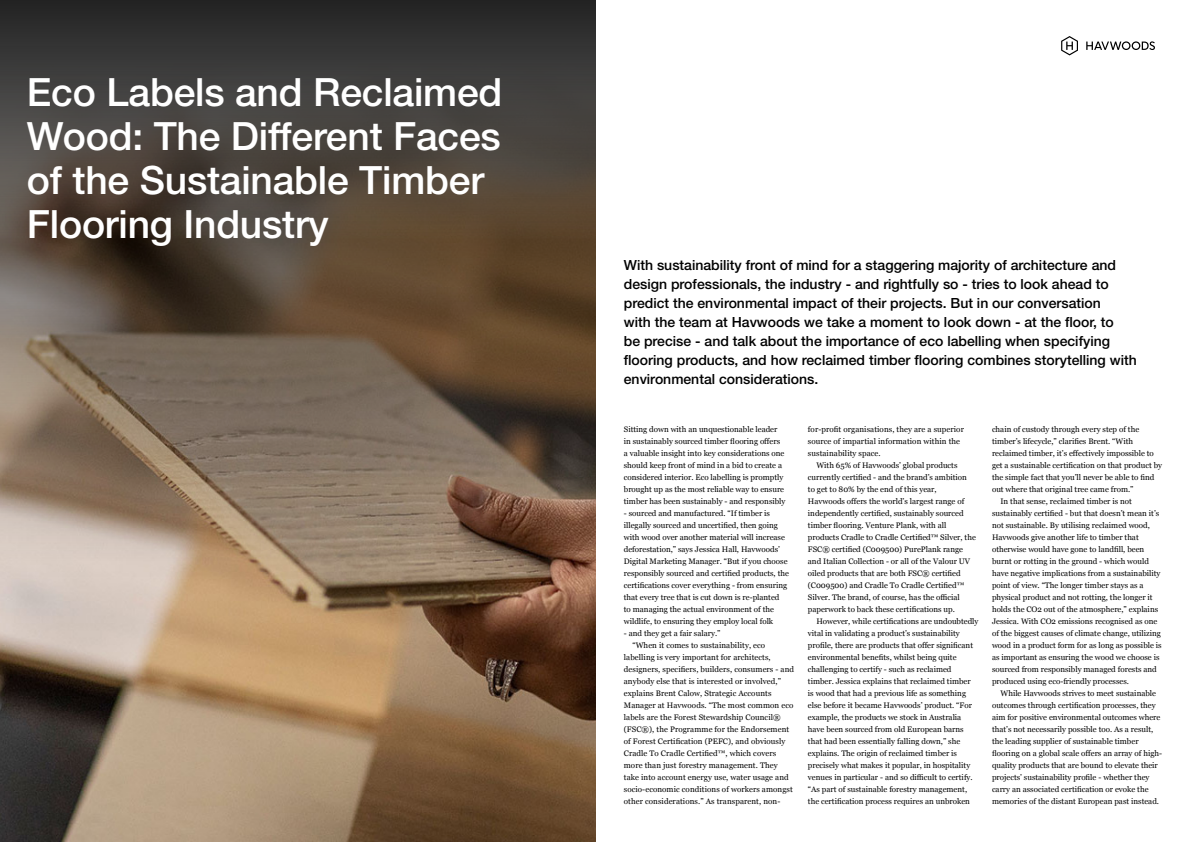
<style>
.page{position:relative;width:1191px;height:842px;background:#fff}
.page>*{position:absolute;margin:0;border:0;box-sizing:border-box;transform-origin:0 0}
.t1{font:500 39px/44px "Helvetica Neue LT Std";letter-spacing:-.005em;color:#fff}
.t2{font:500 14px/19px "Helvetica Neue LT Std";color:#000}
.t3{font:8px/12px "Georgia";color:#000}
</style>
<div class="page">
<img style="left:0;top:576px;width:595px;height:266px">
<svg style="left:0;top:0;width:595px;height:576px;background:#65584c"></svg>
<svg style="left:1061px;top:36px;width:17px;height:19px"></svg>
<svg style="left:1086px;top:41px;width:69px;height:9px"></svg>
<h1 class="t1" style="left:27px;top:70px;width:477px">Eco Labels and Reclaimed<br>Wood: The Different Faces of the Sustainable Timber<br>Flooring Industry</h1>
<p class="t2" style="left:624px;top:255px;width:514px">With sustainability front of mind for a staggering majority of architecture and design professionals, the industry - and rightfully so - tries to look ahead to predict the environmental impact of their projects. But in our conversation<br>with the team at Havwoods we take a moment to look down - at the floor, to<br>be precise - and talk about the importance of eco labelling when specifying flooring products, and how reclaimed timber flooring combines storytelling with environmental considerations.</p>
<p class="t3" style="left:624px;top:423px;width:163px">Sitting down with an unquestionable leader in sustainably sourced timber flooring offers a valuable insight into key considerations one should keep front of mind in a bid to create a considered interior. Eco labelling is promptly brought up as the most reliable way to ensure timber has been sustainably - and responsibly</p>
<p class="t3" style="left:624px;top:507px;width:167px">- sourced and manufactured. “If timber is illegally sourced and uncertified, then going with wood over another material will increase deforestation,” says Jessica Hall, Havwoods’ Digital Marketing Manager. “But if you choose responsibly sourced and certified products, the certifications cover everything - from ensuring that every tree that is cut down is re-planted<br>to managing the actual environment of the wildlife, to ensuring they employ local folk</p>
<p class="t3" style="left:624px;top:627px;width:98px">- and they get a fair salary.”</p>
<p class="t3" style="left:632px;top:639px;width:134px">“When it comes to sustainability, eco</p>
<p class="t3" style="left:624px;top:651px;width:148px">labelling is very important for architects,</p>
<p class="t3" style="left:624px;top:663px;width:172px">designers, specifiers, builders, consumers - and</p>
<p class="t3" style="left:624px;top:675px;width:159px">anybody else that is interested or involved,”</p>
<p class="t3" style="left:624px;top:687px;width:149px">explains Brent Calow, Strategic Accounts</p>
<p class="t3" style="left:624px;top:699px;width:171px">Manager at Havwoods. “The most common eco</p>
<p class="t3" style="left:624px;top:711px;width:158px">labels are the Forest Stewardship Council®</p>
<p class="t3" style="left:624px;top:723px;width:167px">(FSC®), the Programme for the Endorsement</p>
<p class="t3" style="left:624px;top:735px;width:163px">of Forest Certification (PEFC), and obviously</p>
<p class="t3" style="left:624px;top:747px;width:154px">Cradle To Cradle Certified™, which covers</p>
<p class="t3" style="left:624px;top:759px;width:155px">more than just forestry management. They</p>
<p class="t3" style="left:624px;top:771px;width:166px">take into account energy use, water usage and</p>
<p class="t3" style="left:624px;top:783px;width:170px">socio-economic conditions of workers amongst</p>
<p class="t3" style="left:624px;top:795px;width:158px">other considerations.” As transparent, non-</p>
<p class="t3" style="left:808px;top:423px;width:157px">for-profit organisations, they are a superior source of impartial information within the sustainability space.</p>
<p class="t3" style="left:808px;top:459px;width:169px;text-indent:9px">With 65% of Havwoods’ global products currently certified - and the brand’s ambition to get to 80% by the end of this year,<br>Havwoods offers the world’s largest range of independently certified, sustainably sourced timber flooring. Venture Plank, with all products Cradle to Cradle Certified™ Silver, the FSC® certified (C009500) PurePlank range and Italian Collection - or all of the Valour UV oiled products that are both FSC® certified (C009500) and Cradle To Cradle Certified™ Silver. The brand, of course, has the official paperwork to back these certifications up.</p>
<p class="t3" style="left:808px;top:615px;width:172px;text-indent:9px">However, while certifications are undoubtedly vital in validating a product’s sustainability profile, there are products that offer significant environmental benefits, whilst being quite challenging to certify - such as reclaimed timber. Jessica explains that reclaimed timber is wood that had a previous life as something else before it became Havwoods’ product. “For example, the products we stock in Australia have been sourced from old European barns that had been essentially falling down,” she explains. The origin of reclaimed timber is precisely what makes it popular, in hospitality venues in particular - and so difficult to certify. “As part of sustainable forestry management, the certification process requires an unbroken</p>
<p class="t3" style="left:992px;top:423px;width:149px">chain of custody through every step of the</p>
<p class="t3" style="left:992px;top:435px;width:143px">timber’s lifecycle,” clarifies Brent. “With</p>
<p class="t3" style="left:992px;top:447px;width:163px">reclaimed timber, it’s effectively impossible to</p>
<p class="t3" style="left:992px;top:459px;width:172px">get a sustainable certification on that product by</p>
<p class="t3" style="left:992px;top:471px;width:164px">the simple fact that you’ll never be able to find</p>
<p class="t3" style="left:992px;top:483px;width:143px">out where that original tree came from.”</p>
<p class="t3" style="left:1000px;top:495px;width:133px">In that sense, reclaimed timber is not</p>
<p class="t3" style="left:992px;top:507px;width:169px">sustainably certified - but that doesn’t mean it’s</p>
<p class="t3" style="left:992px;top:519px;width:159px">not sustainable. By utilising reclaimed wood,</p>
<p class="t3" style="left:992px;top:531px;width:148px">Havwoods give another life to timber that</p>
<p class="t3" style="left:992px;top:543px;width:154px">otherwise would have gone to landfill, been</p>
<p class="t3" style="left:992px;top:555px;width:158px">burnt or rotting in the ground - which would</p>
<p class="t3" style="left:992px;top:567px;width:170px">have negative implications from a sustainability</p>
<p class="t3" style="left:992px;top:579px;width:153px">point of view. “The longer timber stays as a</p>
<p class="t3" style="left:992px;top:591px;width:162px">physical product and not rotting, the longer it</p>
<p class="t3" style="left:992px;top:603px;width:168px">holds the CO2 out of the atmosphere,” explains</p>
<p class="t3" style="left:992px;top:615px;width:167px">Jessica. With CO2 emissions recognised as one</p>
<p class="t3" style="left:992px;top:627px;width:170px">of the biggest causes of climate change, utilizing</p>
<p class="t3" style="left:992px;top:639px;width:171px">wood in a product form for as long as possible is</p>
<p class="t3" style="left:992px;top:651px;width:169px">as important as ensuring the wood we choose is</p>
<p class="t3" style="left:992px;top:663px;width:166px">sourced from responsibly managed forests and</p>
<p class="t3" style="left:992px;top:675px;width:138px">produced using eco-friendly processes.</p>
<p class="t3" style="left:1000px;top:687px;width:157px">While Havwoods strives to meet sustainable</p>
<p class="t3" style="left:992px;top:699px;width:165px">outcomes through certification processes, they</p>
<p class="t3" style="left:992px;top:711px;width:170px">aim for positive environmental outcomes where</p>
<p class="t3" style="left:992px;top:723px;width:163px">that’s not necessarily possible too. As a result,</p>
<p class="t3" style="left:992px;top:735px;width:148px">the leading supplier of sustainable timber</p>
<p class="t3" style="left:992px;top:747px;width:171px">flooring on a global scale offers an array of high-</p>
<p class="t3" style="left:992px;top:759px;width:167px">quality products that are bound to elevate their</p>
<p class="t3" style="left:992px;top:771px;width:159px">projects’ sustainability profile - whether they</p>
<p class="t3" style="left:992px;top:783px;width:158px">carry an associated certification or evoke the</p>
<p class="t3" style="left:992px;top:795px;width:169px">memories of the distant European past instead.</p>
</div>
